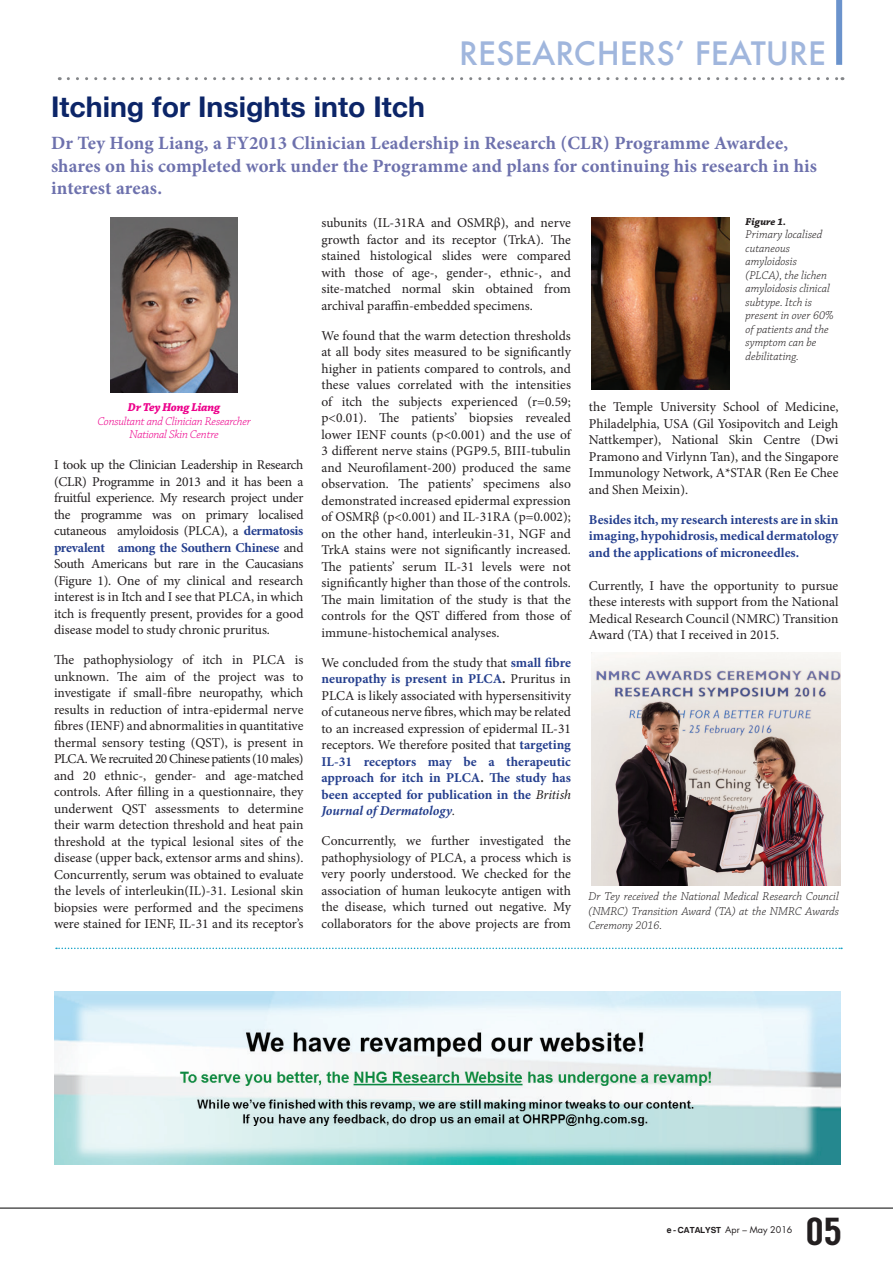
<style>
.page{position:relative;width:893px;height:1263px;background:#fff}
.page>*{position:absolute;margin:0;border:0;box-sizing:border-box;transform-origin:0 0}
.t1{font:39px "Langdon";color:#231f20}
.t2{font:500 31.5px "Futura";color:#a0b6dd}
.t3{font:700 28.5px "Helvetica Neue";color:#0c2568}
.t4{font:700 18.75px/22.5px "Minion Pro";letter-spacing:.01em;color:#6d71ad}
.t5{font:13.5px/16.5px "Minion Pro";color:#231f20;text-align:justify}
.t6{font:700 13.5px/16.5px "Minion Pro";color:#253f8e;text-align:justify}
.t7{font:italic 300 12px/13.5px "Chaparral Pro";color:#231f20}
.t8{font:italic 300 12px/13.5px "Chaparral Pro";letter-spacing:-.02em;color:#ed028c;text-align:center}
.t9{font:italic 700 12px "Chaparral Pro";letter-spacing:-.02em;color:#ed028c}
.t10{font:italic 700 10.5px "Chaparral Pro";letter-spacing:.01em;color:#231f20}
.t11{font:9px "Futura";color:#231f20}
.s1{font-weight:700;color:#253f8e}
.s2{font-weight:700}
.s3{font-style:italic}
.s4{font-weight:700;font-style:italic;color:#253f8e}
.s5{font-family:"Harabara"}
</style>
<div class="page">
<hr style="left:0;top:1208px;width:893px;height:1px;background:#000">
<svg style="left:56px;top:947px;width:786px;height:2px"></svg>
<img style="left:54px;top:992px;width:786px;height:172px">
<img style="left:591px;top:217px;width:138px;height:172px">
<img style="left:110px;top:217px;width:128px;height:176px">
<img style="left:591px;top:653px;width:250px;height:232px">
<div style="left:836px;top:0;width:6px;height:65px;background:#6b93cc"></div>
<svg style="left:68px;top:77px;width:775px;height:3px"></svg>
<h2 class="t2" style="left:459px;top:32px;width:368px">RESEARCHERS’ FEATURE</h2>
<h3 class="t3" style="left:51px;top:85px;width:376px">Itching for Insights into Itch</h3>
<h3 class="t4" style="left:51px;top:132px;width:768px">Dr Tey Hong Liang, a FY2013 Clinician Leadership in Research (CLR) Programme Awardee, shares on his completed work under the Programme and plans for continuing his research in his interest areas.</h3>
<p class="t10" style="left:746px;top:215px;width:42px">Figure 1.</p>
<p class="t7" style="left:746px;top:228px;width:89px">Primary localised cutaneous amyloidosis (PLCA), the lichen amyloidosis clinical subtype. Itch is present in over 60% of patients and the symptom can be debilitating.</p>
<p class="t5" style="left:321px;top:215px;width:251px">subunits (IL-31RA and OSMRβ), and nerve growth factor and its receptor (TrkA). The stained histological slides were compared with those of age-, gender-, ethnic-, and site-matched normal skin obtained from archival paraffin-embedded specimens.</p>
<p class="t5" style="left:321px;top:327px;width:251px">We found that the warm detection thresholds at all body sites measured to be significantly higher in patients compared to controls, and these values correlated with the intensities of itch the subjects experienced (r=0.59; p&lt;0.01). The patients’ biopsies revealed lower IENF counts (p&lt;0.001) and the use of 3 different nerve stains (PGP9.5, ΒIII-tubulin and Neurofilament-200) produced the same observation. The patients’ specimens also demonstrated increased epidermal expression of OSMRβ (p&lt;0.001) and IL-31RA (p=0.002); on the other hand, interleukin-31, NGF and TrkA stains were not significantly increased.<br>The patients’ serum IL-31 levels were not significantly higher than those of the controls.<br>The main limitation of the study is that the controls for the QST differed from those of immune-histochemical analyses.</p>
<p class="t5" style="left:321px;top:654px;width:251px">We concluded from the study that <span class="s1">small fibre neuropathy is present in PLCA</span><span class="s2">.</span> Pruritus in PLCA is likely associated with hypersensitivity of cutaneous nerve fibres, which may be related to an increased expression of epidermal IL-31 receptors. We therefore posited that <span class="s1">targeting IL-31 receptors may be a therapeutic approach for itch in PLCA</span><span class="s2">.</span> <span class="s1">The study has been accepted for publication in the</span> <span class="s3">British </span><span class="s4">Journal of Dermatology</span><span class="s3">.</span></p>
<p class="t5" style="left:321px;top:833px;width:251px">Concurrently, we further investigated the pathophysiology of PLCA, a process which is very poorly understood. We checked for the association of human leukocyte antigen with the disease, which turned out negative. My collaborators for the above projects are from</p>
<p class="t5" style="left:589px;top:399px;width:251px">the Temple University School of Medicine, Philadelphia, USA (Gil Yosipovitch and Leigh Nattkemper), National Skin Centre (Dwi Pramono and Virlynn Tan), and the Singapore Immunology Network, A*STAR (Ren Ee Chee and Shen Meixin).</p>
<p class="t6" style="left:589px;top:511px;width:251px">Besides itch, my research interests are in skin imaging,hypohidrosis,medicaldermatology and the applications of microneedles.</p>
<p class="t5" style="left:589px;top:577px;width:251px">Currently, I have the opportunity to pursue these interests with support from the National Medical Research Council (NMRC) Transition Award (TA) that I received in 2015.</p>
<p class="t9" style="left:128px;top:400px;width:94px">Dr Tey Hong Liang</p>
<p class="t8" style="left:97px;top:415px;width:155px">Consultant and Clinician Researcher<br>National Skin Centre</p>
<p class="t5" style="left:54px;top:457px;width:251px">I took up the Clinician Leadership in Research (CLR) Programme in 2013 and it has been a fruitful experience. My research project under the programme was on primary localised cutaneous amyloidosis (PLCA), a <span class="s1">dermatosis prevalent among the Southern Chinese</span> and South Americans but rare in the Caucasians (Figure 1). One of my clinical and research interest is in Itch and I see that PLCA, in which itch is frequently present, provides for a good disease model to study chronic pruritus.</p>
<p class="t5" style="left:54px;top:652px;width:251px">The pathophysiology of itch in PLCA is unknown. The aim of the project was to investigate if small-fibre neuropathy, which results in reduction of intra-epidermal nerve fibres (IENF) and abnormalities in quantitative thermal sensory testing (QST), is present in PLCA. We recruited 20 Chinese patients (10 males) and 20 ethnic-, gender- and age-matched controls. After filling in a questionnaire, they underwent QST assessments to determine their warm detection threshold and heat pain threshold at the typical lesional sites of the disease (upper back, extensor arms and shins).<br>Concurrently, serum was obtained to evaluate the levels of interleukin(IL)-31. Lesional skin biopsies were performed and the specimens were stained for IENF, IL-31 and its receptor’s</p>
<p class="t7" style="left:588px;top:890px;width:252px;line-height:14.4px;text-align:justify">Dr Tey received the National Medical Research Council (NMRC) Transition Award (TA) at the NMRC Awards Ceremony 2016.</p>
<p class="t11" style="left:667px;top:1224px;width:127px"><span class="s5">e - CATALYST</span> Apr – May 2016</p>
<h1 class="t1" style="left:806px;top:1209px;width:38px">05</h1>
</div>
